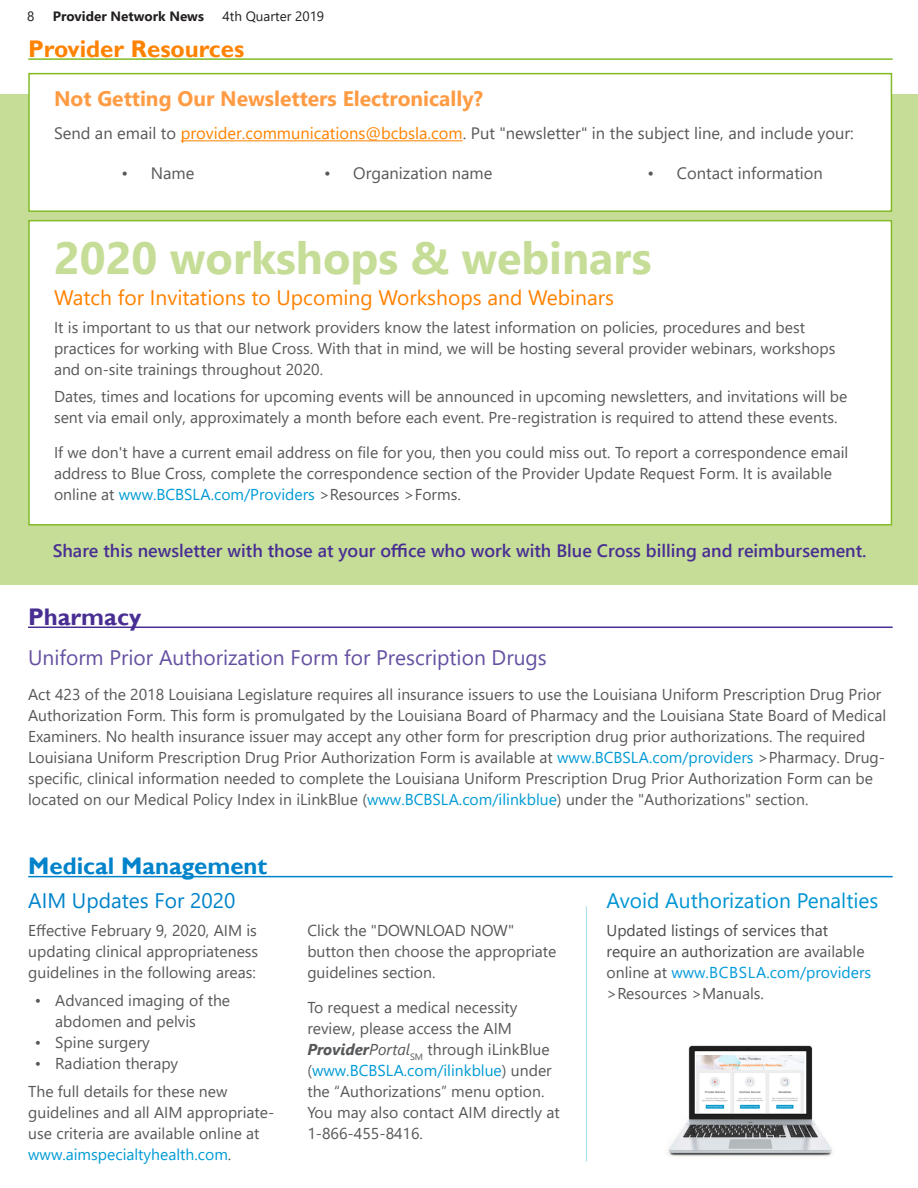
<style>
.page{position:relative;width:918px;height:1188px;background:#fff}
.page>*{position:absolute;margin:0;border:0;box-sizing:border-box;transform-origin:0 0}
.Article_Text{font:700 45px "Segoe UI";color:#c6dd97}
.Article_Text-2{font:700 24px "Gill Sans";color:#ff8200}
.Article_Text-3{font:700 24px "Gill Sans";color:#0083ca}
.Article_Text-4{font:700 24px "Gill Sans";color:#482e92}
.Article_Text-5{font:21px "Segoe UI";color:#6550a1}
.Article_Text-6{font:21px "Segoe UI";color:#ff8200}
.Article_Text-7{font:700 21px "Segoe UI";color:#ff9b43}
.Article_Text-8{font:21px "Segoe UI";color:#0095d2}
.Article_Text-9{font:21px "Segoe UI";color:#0083ca}
.Article_Text-10{font:600 18px "Segoe UI";color:#482e92}
.Article_Text-11{font:16.5px "Segoe UI";color:#57585a}
.Article_Text-12{font:15.75px/21px "Segoe UI";color:#57585a}
.Article_Text-13{font:15.75px/21px "Segoe UI";color:#4b4c4d}
.t1{font:700 13.5px "Segoe UI";color:#231f20}
.t2{font:13.5px "Segoe UI";color:#231f20}
.s1{color:#ff8200}
.s2{color:#009bd5}
.s3{font-weight:700;font-style:italic}
.s4{font-style:italic}
.s5{color:#57585a}
.s6{color:#009ad9}
.s7{font-size:16.5px;color:#57585a}
</style>
<div class="page">
<div style="left:0;top:94px;width:918px;height:491px;background:#c6dd97"></div>
<hr style="left:28px;top:627px;width:865px;height:1px;background:#482e92">
<hr style="left:28px;top:58px;width:865px;height:2px;background:#82bb27">
<hr style="left:28px;top:876px;width:865px;height:1px;background:#0083ca">
<img style="left:668px;top:1045px;width:164px;height:112px">
<img style="left:696px;top:1056px;width:107px;height:57px">
<div style="left:28px;top:73px;width:864px;height:139px;background:#fff;border:2px solid #82bb27"></div>
<div style="left:28px;top:220px;width:864px;height:306px;background:#fff;border:2px solid #82bb27"></div>
<hr style="left:181px;top:140px;width:282px;height:1px;background:#ff8200">
<hr style="left:586px;top:906px;width:1px;height:256px;background:#00a1d7">
<p class="t2" style="left:27px;top:4px;width:9px">8</p>
<p class="t1" style="left:53px;top:4px;width:153px">Provider Network News</p>
<p class="t2" style="left:223px;top:4px;width:103px">4th Quarter 2019</p>
<p class="Article_Text-2" style="left:28px;top:34px;width:218px">Provider Resources</p>
<p class="Article_Text-7" style="left:54px;top:79px;width:431px">Not Getting Our Newsletters Electronically?</p>
<p class="Article_Text-11" style="left:54px;top:118px;width:801px">Send an email to <span class="s1">provider.communications@bcbsla.com</span>. Put "newsletter" in the subject line, and include your:</p>
<p class="Article_Text-11" style="left:122px;top:158px;width:74px">• Name</p>
<p class="Article_Text-11" style="left:324px;top:158px;width:170px">• Organization name</p>
<p class="Article_Text-11" style="left:648px;top:158px;width:177px">• Contact information</p>
<p class="Article_Text" style="left:54px;top:215px;width:599px">2020 workshops &amp; webinars</p>
<p class="Article_Text-6" style="left:54px;top:278px;width:562px">Watch for Invitations to Upcoming Workshops and Webinars</p>
<p class="Article_Text-12" style="left:54px;top:315px;width:783px">It is important to us that our network providers know the latest information on policies, procedures and best practices for working with Blue Cross. With that in mind, we will be hosting several provider webinars, workshops and on-site trainings throughout 2020.</p>
<p class="Article_Text-12" style="left:54px;top:385px;width:795px">Dates, times and locations for upcoming events will be announced in upcoming newsletters, and invitations will be sent via email only, approximately a month before each event. Pre-registration is required to attend these events.</p>
<p class="Article_Text-12" style="left:54px;top:440px;width:796px">If we don't have a current email address on file for you, then you could miss out. To report a correspondence email address to Blue Cross, complete the correspondence section of the Provider Update Request Form. It is available online at <span class="s2">www.BCBSLA.com/Providers</span> &gt;Resources &gt;Forms.</p>
<p class="Article_Text-10" style="left:53px;top:534px;width:815px">Share this newsletter with those at your office who work with Blue Cross billing and reimbursement.</p>
<p class="Article_Text-4" style="left:28px;top:602px;width:115px">Pharmacy</p>
<p class="Article_Text-5" style="left:28px;top:638px;width:520px">Uniform Prior Authorization Form for Prescription Drugs</p>
<p class="Article_Text-12" style="left:28px;top:682px;width:860px">Act 423 of the 2018 Louisiana Legislature requires all insurance issuers to use the Louisiana Uniform Prescription Drug Prior Authorization Form. This form is promulgated by the Louisiana Board of Pharmacy and the Louisiana State Board of Medical Examiners. No health insurance issuer may accept any other form for prescription drug prior authorizations. The required Louisiana Uniform Prescription Drug Prior Authorization Form is available at <span class="s2">www.BCBSLA.com/providers</span> &gt;Pharmacy. Drug&shy;specific, clinical information needed to complete the Louisiana Uniform Prescription Drug Prior Authorization Form can be located on our Medical Policy Index in iLinkBlue (<span class="s2">www.BCBSLA.com/ilinkblue</span>) under the "Authorizations" section.</p>
<p class="Article_Text-3" style="left:28px;top:852px;width:241px">Medical Management</p>
<p class="Article_Text-9" style="left:28px;top:881px;width:209px">AIM Updates For 2020</p>
<p class="Article_Text-12" style="left:28px;top:919px;width:232px;text-align:justify">Effective February 9, 2020, AIM is updating clinical appropriateness guidelines in the following areas:</p>
<p class="Article_Text-12" style="left:55px;top:988px;width:176px;text-indent:-20px">• Advanced imaging of the abdomen and pelvis</p>
<p class="Article_Text-12" style="left:35px;top:1030px;width:116px">• Spine surgery</p>
<p class="Article_Text-12" style="left:35px;top:1051px;width:145px">• Radiation therapy</p>
<p class="Article_Text-12" style="left:28px;top:1079px;width:248px">The full details for these new guidelines and all AIM appropriate&shy;use criteria are available online at <span class="s2">www.aimspecialtyhealth.com</span>.</p>
<p class="Article_Text-12" style="left:307px;top:919px;width:251px">Click the "DOWNLOAD NOW" button then choose the appropriate guidelines section.</p>
<p class="Article_Text-12" style="left:307px;top:995px;width:254px">To request a medical necessity review, please access the AIM<br><span class="s3">Provider</span><span class="s4">Portal</span><sub>SM</sub> through iLinkBlue (<span class="s2">www.BCBSLA.com/ilinkblue</span>) under the “Authorizations” menu option.<br>You may also contact AIM directly at<br>1-866-455-8416.</p>
<p class="Article_Text-8" style="left:607px;top:881px;width:273px">Avoid Authorization Penalties</p>
<p class="Article_Text-13" style="left:607px;top:918px;width:266px">Updated listings of services that require an authorization <span class="s5">are available online at</span> <span class="s6">www.BCBSLA.com/providers </span><span class="s5">&gt;Resources &gt;Manuals</span><span class="s7">.</span></p>
</div>
